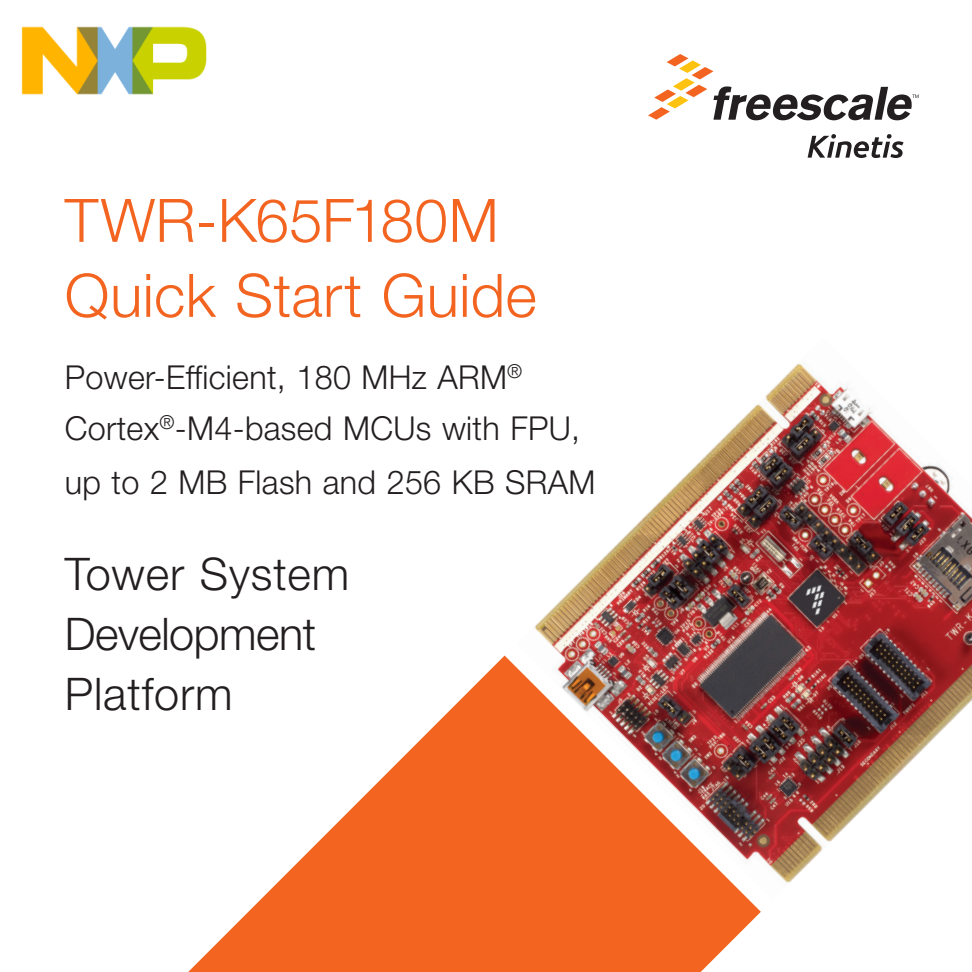
<style>
.page{position:relative;width:972px;height:972px;background:#fff}
.page>*{position:absolute;margin:0;border:0;box-sizing:border-box;transform-origin:0 0}
.t1{font:300 60px/75px "Helvetica Neue LT Pro";letter-spacing:.005em;color:#f36421}
.t2{font:300 45px/60px "Helvetica Neue LT Pro";letter-spacing:.02em;color:#231f20}
.t3{font:300 33px/51px "Helvetica Neue LT Pro";letter-spacing:.01em;color:#231f20}
</style>
<div class="page">
<svg style="left:188px;top:656px;width:573px;height:316px;fill:#f36421"></svg>
<img style="left:516px;top:363px;width:456px;height:537px">
<svg style="left:188px;top:656px;width:128px;height:3px"></svg>
<svg style="left:188px;top:676px;width:43px;height:35px"></svg>
<svg style="left:648px;top:54px;width:271px;height:66px"></svg>
<svg style="left:808px;top:134px;width:96px;height:24px"></svg>
<img style="left:21px;top:26px;width:186px;height:69px">
<h1 class="t1" style="left:65px;top:182px;width:473px">TWR-K65F180M<br>Quick Start Guide</h1>
<p class="t3" style="left:65px;top:352px;width:517px">Power-Efficient, 180 MHz ARM<sup>®<br></sup>Cortex<sup>®</sup>-M4-based MCUs with FPU,</p>
<p class="t3" style="left:65px;top:457px;width:532px">up to 2 MB Flash and 256 KB SRAM</p>
<h2 class="t2" style="left:65px;top:543px;width:286px">Tower System<br>Development<br>Platform</h2>
</div>
